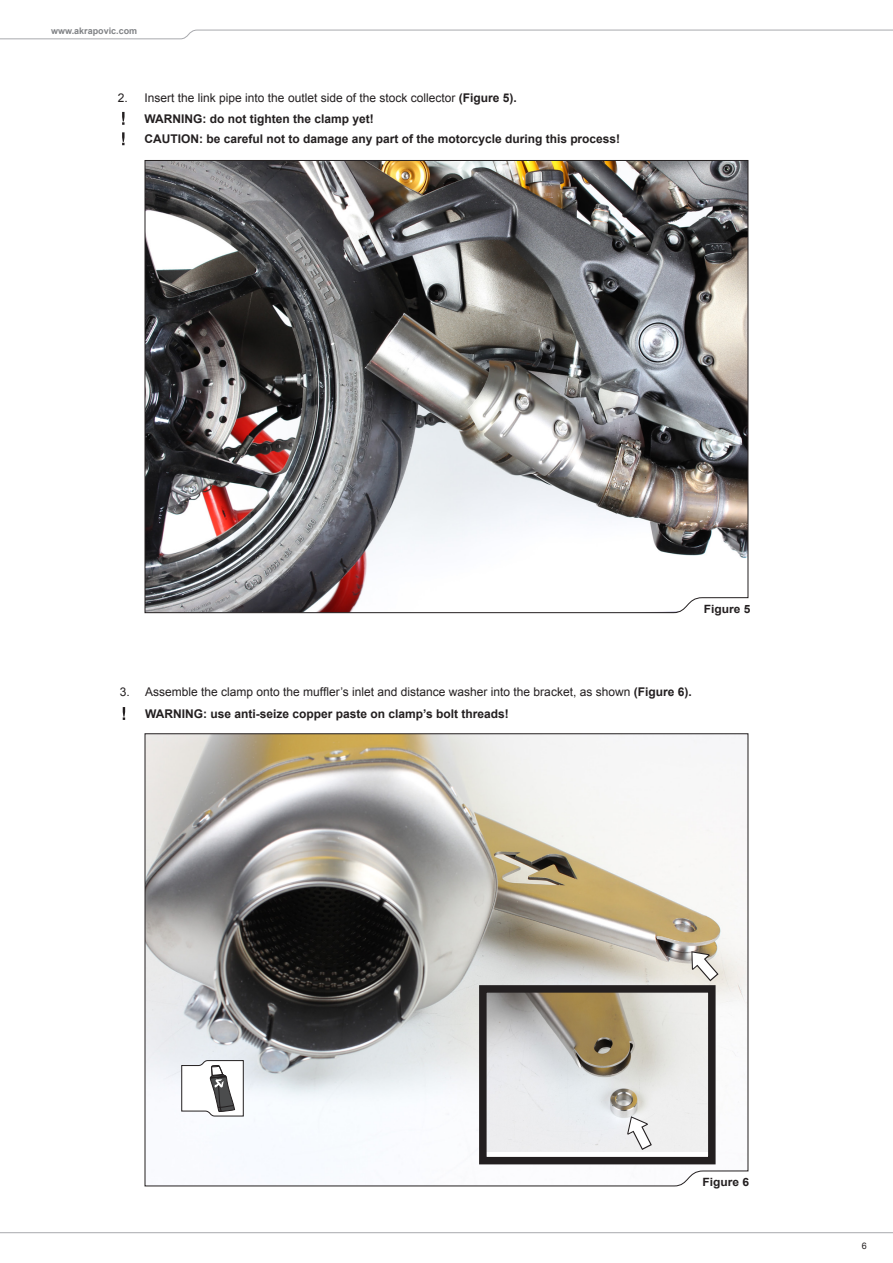
<style>
.page{position:relative;width:893px;height:1263px;background:#fff}
.page>*{position:absolute;margin:0;border:0;box-sizing:border-box;transform-origin:0 0}
.body_txt_bold{font:12px "Arial";color:#231f20}
.body_txt_bold-2{font:700 12px "Arial";color:#231f20}
.body_txt_bold-3{font:700 11.4px "Arial";color:#231f20;scale:1.05 1}
.t1{font:700 9px "Arial";color:#808285}
.t2{font:9px "Arial";color:#231f20}
.s1{font-weight:700}
</style>
<div class="page">
<svg style="left:0;top:29px;width:893px;height:10px"></svg>
<svg style="left:0;top:1232px;width:893px;height:2px;background:#d3d3d5"></svg>
<svg style="left:122px;top:112px;width:3px;height:13px"></svg>
<svg style="left:122px;top:132px;width:3px;height:13px"></svg>
<svg style="left:123px;top:707px;width:2px;height:13px"></svg>
<img style="left:144px;top:160px;width:605px;height:453px">
<svg style="left:144px;top:733px;width:605px;height:454px"></svg>
<img style="left:488px;top:994px;width:219px;height:158px">
<div style="left:479px;top:985px;width:237px;height:179px;border:8px solid #231f20"></div>
<svg style="left:181px;top:1060px;width:63px;height:57px"></svg>
<svg style="left:627px;top:1116px;width:25px;height:34px"></svg>
<svg style="left:691px;top:951px;width:27px;height:30px"></svg>
<p class="t1" style="left:51px;top:25px;width:88px">www.akrapovic.com</p>
<p class="body_txt_bold" style="left:118px;top:90px;width:12px">2.</p>
<p class="body_txt_bold" style="left:145px;top:90px;width:374px">Insert the link pipe into the outlet side of the stock collector <span class="s1">(Figure 5).</span></p>
<p class="body_txt_bold-2" style="left:145px;top:110px;width:231px">WARNING: do not tighten the clamp yet!</p>
<p class="body_txt_bold-2" style="left:145px;top:131px;width:477px">CAUTION: be careful not to damage any part of the motorcycle during this process!</p>
<p class="body_txt_bold-3" style="left:704px;top:601px;width:46px">Figure 5</p>
<p class="body_txt_bold" style="left:120px;top:684px;width:12px">3.</p>
<p class="body_txt_bold" style="left:145px;top:684px;width:548px">Assemble the clamp onto the muffler’s inlet and distance washer into the bracket, as shown <span class="s1">(Figure 6).</span></p>
<p class="body_txt_bold-2" style="left:145px;top:706px;width:365px">WARNING: use anti-seize copper paste on clamp’s bolt threads!</p>
<p class="body_txt_bold-3" style="left:702px;top:1175px;width:46px">Figure 6</p>
<p class="t2" style="left:862px;top:1240px;width:7px">6</p>
</div>
